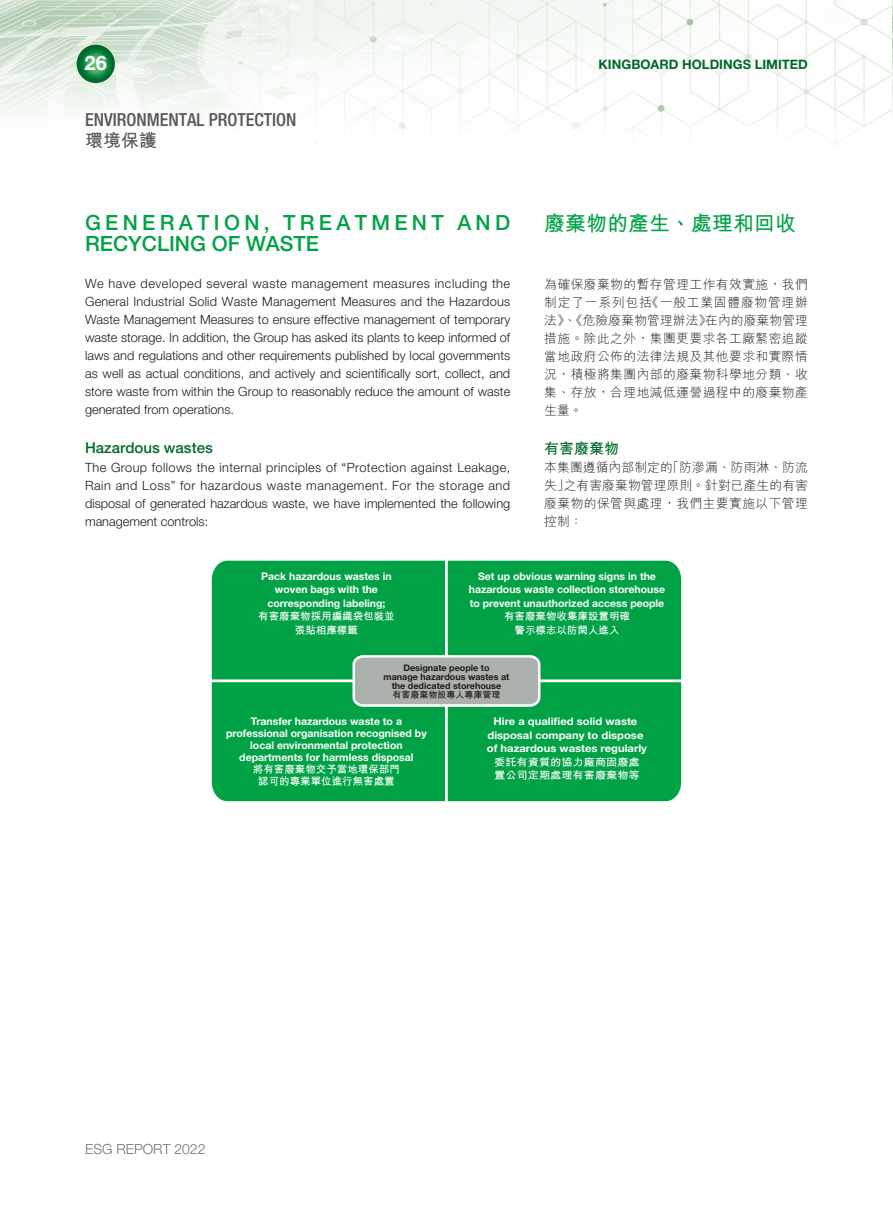
<style>
.page{position:relative;width:893px;height:1212px;background:#fff}
.page>*{position:absolute;margin:0;border:0;box-sizing:border-box;transform-origin:0 0}
.t1{font:500 21px/21px "Helvetica Neue LT Std";letter-spacing:.205em;color:#00a245}
.t2{font:21px "M Hei HK Bold E Ten B5 H";color:#00a245}
.t3{font:700 19.95px "Helvetica Neue LT Std";color:#fff}
.t4{font:500 condensed 18px "Helvetica Neue LT Std";color:#595857}
.t5{font:18px "M Hei HK Bold E Ten B5 H";color:#595857}
.t6{font:500 15px "Helvetica Neue LT Std";color:#006928}
.t7{font:15px "M Hei HK Bold E Ten B5 H";color:#006928}
.t8{font:300 13.95px "Helvetica Neue LT Std";color:#717171}
.t9{font:700 13.05px "Helvetica Neue LT Std";color:#006928}
.t10{font:300 12.75px/18px "Helvetica Neue LT Std";color:#231916;text-align:justify}
.t11{font:12.75px/18px "M Hei HK Light E Ten B5 H";letter-spacing:.035em;color:#231916;text-align:justify}
.t12{font:700 10.5px/13.5px "Helvetica Neue LT Std";color:#fff;text-align:center}
.t13{font:700 10.5px/13.5px "Helvetica Neue LT Std";color:#fff;text-align:center;scale:1.07 1}
.t14{font:10.5px/13.5px "M Hei HK Bold E Ten B5 H";color:#fff;text-align:center}
.t15{font:10.5px/13.5px "M Hei HK Bold E Ten B5 H";color:#fff;scale:1.07 1}
.t16{font:700 9px/9px "Helvetica Neue LT Std";color:#231916;text-align:center}
.t17{font:9px "M Hei HK Bold E Ten B5 H";color:#231916}
</style>
<div class="page">
<img style="left:0;top:0;width:892px;height:135px">
<img style="left:892px;top:0;width:1px;height:159px">
<svg style="left:77px;top:45px;width:38px;height:38px"></svg>
<svg style="left:211px;top:560px;width:471px;height:242px;background:#15a652"></svg>
<h2 class="t3" style="left:85px;top:56px;width:24px">26</h2>
<p class="t9" style="left:599px;top:60px;width:211px">KINGBOARD HOLDINGS LIMITED</p>
<h3 class="t4" style="left:85px;top:113px;width:213px">ENVIRONMENTAL PROTECTION</h3>
<h3 class="t5" style="left:85px;top:134px;width:74px">環境保護</h3>
<h1 class="t1" style="left:85px;top:215px;width:427px">GENERATION, TREATMENT AND<br>RECYCLING OF WASTE</h1>
<p class="t10" style="left:85px;top:276px;width:427px">We have developed several waste management measures including the General Industrial Solid Waste Management Measures and the Hazardous Waste Management Measures to ensure effective management of temporary waste storage. In addition, the Group has asked its plants to keep informed of laws and regulations and other requirements published by local governments as well as actual conditions, and actively and scientifically sort, collect, and store waste from within the Group to reasonably reduce the amount of waste generated from operations.</p>
<p class="t6" style="left:85px;top:442px;width:129px">Hazardous wastes</p>
<p class="t10" style="left:85px;top:459px;width:427px">The Group follows the internal principles of “Protection against Leakage, Rain and Loss” for hazardous waste management. For the storage and disposal of generated hazardous waste, we have implemented the following management controls:</p>
<h1 class="t2" style="left:544px;top:216px;width:253px">廢棄物的產生、處理和回收</h1>
<p class="t11" style="left:544px;top:277px;width:265px">為確保廢棄物的暫存管理工作有效實施，我們制定了一系列包括《一般工業固體廢物管理辦法》、《危險廢棄物管理辦法》在內的廢棄物管理措施。除此之外，集團更要求各工廠緊密追蹤當地政府公佈的法律法規及其他要求和實際情況，積極將集團內部的廢棄物科學地分類、收集、存放，合理地減低運營過程中的廢棄物產生量。</p>
<p class="t7" style="left:544px;top:443px;width:76px">有害廢棄物</p>
<p class="t11" style="left:544px;top:460px;width:265px">本集團遵循內部制定的「防滲漏、防雨淋、防流失」之有害廢棄物管理原則。針對已產生的有害廢棄物的保管與處理，我們主要實施以下管理控制：</p>
<p class="t12" style="left:469px;top:571px;width:198px">Set up obvious warning signs in the hazardous waste collection storehouse to prevent unauthorized access people</p>
<p class="t14" style="left:504px;top:611px;width:127px">有害廢棄物收集庫設置明確警示標志以防閑人進入</p>
<p class="t16" style="left:384px;top:664px;width:127px">Designate people to<br>manage hazardous wastes at the dedicated storehouse</p>
<p class="t17" style="left:392px;top:691px;width:110px">有害廢棄物設專人專庫管理</p>
<p class="t12" style="left:261px;top:571px;width:132px">Pack hazardous wastes in woven bags with the corresponding labeling;</p>
<p class="t14" style="left:258px;top:611px;width:138px">有害廢棄物採用編織袋包裝並張貼相應標籤</p>
<p class="t12" style="left:226px;top:717px;width:202px;line-height:12px">Transfer hazardous waste to a professional organisation recognised by local environmental protection departments for harmless disposal</p>
<p class="t14" style="left:253px;top:765px;width:148px;line-height:12px">將有害廢棄物交予當地環保部門認可的專業單位進行無害處置</p>
<p class="t13" style="left:487px;top:716px;width:151px">Hire a qualified solid waste disposal company to dispose of hazardous wastes regularly</p>
<p class="t15" style="left:494px;top:756px;width:138px">委託有資質的協力廠商固廢處置公司定期處理有害廢棄物等</p>
<p class="t8" style="left:85px;top:1144px;width:122px">ESG REPORT 2022</p>
</div>
